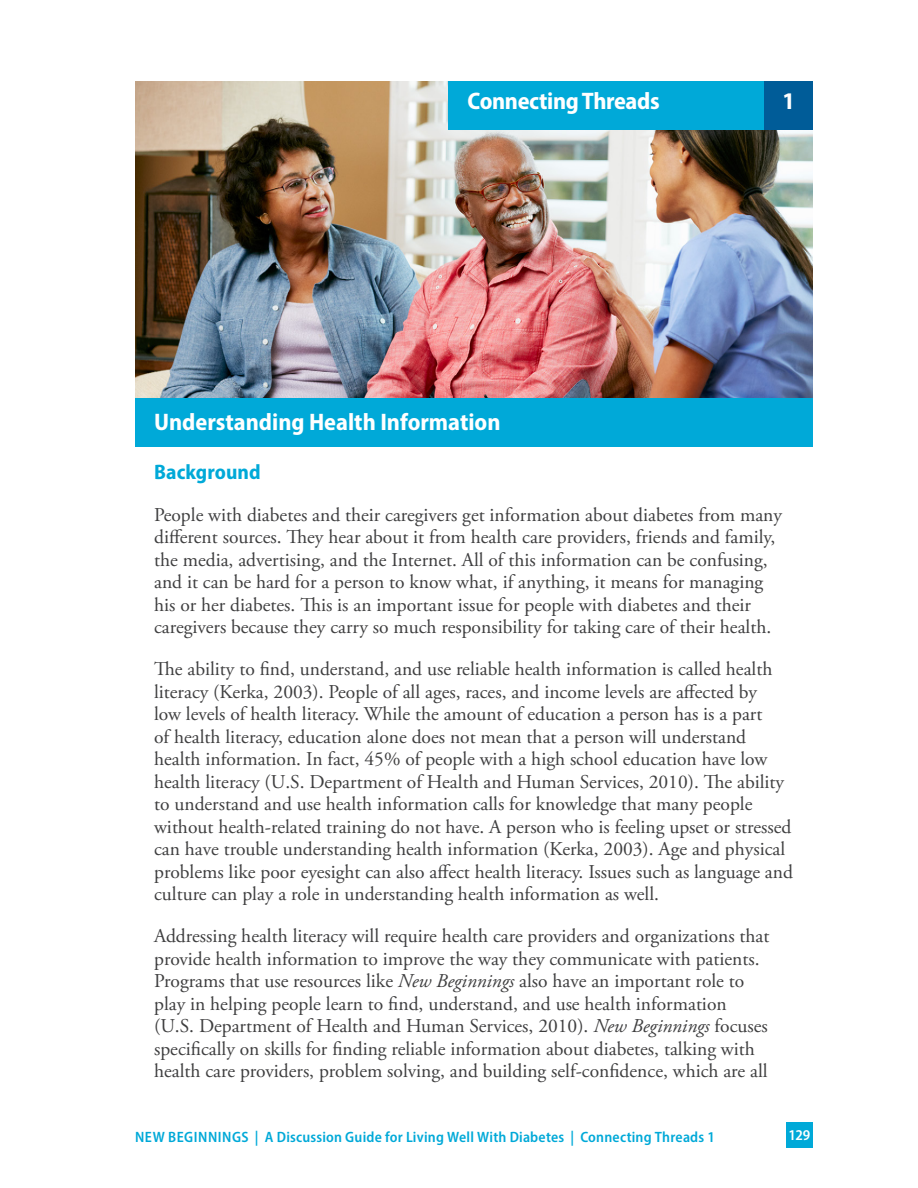
<style>
.page{position:relative;width:918px;height:1188px;background:#fff}
.page>*{position:absolute;margin:0;border:0;box-sizing:border-box;transform-origin:0 0}
.t1{font:700 semi-condensed 24px "Myriad Pro";color:#fff}
.t2{font:700 semi-condensed 21px "Myriad Pro";letter-spacing:.005em;color:#00a9d8}
.t3{font:19.5px/22.5px "Adobe Garamond Pro";color:#3e3e3f}
.t4{font:600 semi-condensed 15px "Myriad Pro";letter-spacing:.015em;color:#00a9d8}
.t5{font:600 semi-condensed 15px "Myriad Pro";color:#fff}
.s1{font-style:italic}
</style>
<div class="page">
<div style="left:786px;top:1122px;width:27px;height:26px;background:#00a9d8"></div>
<img style="left:135px;top:81px;width:678px;height:317px">
<div style="left:448px;top:81px;width:365px;height:49px;background:#00a9d8"></div>
<div style="left:764px;top:81px;width:49px;height:49px;background:#005c98"></div>
<div style="left:135px;top:398px;width:678px;height:49px;background:#00a9d8"></div>
<h2 class="t1" style="left:468px;top:85px;width:194px">Connecting Threads</h2>
<h2 class="t1" style="left:782px;top:85px;width:14px">1</h2>
<h2 class="t1" style="left:154px;top:407px;width:348px">Understanding Health Information</h2>
<h3 class="t2" style="left:154px;top:459px;width:108px">Background</h3>
<p class="t3" style="left:154px;top:504px;width:629px">People with diabetes and their caregivers get information about diabetes from many different sources. They hear about it from health care providers, friends and family, the media, advertising, and the Internet. All of this information can be confusing, and it can be hard for a person to know what, if anything, it means for managing his or her diabetes. This is an important issue for people with diabetes and their caregivers because they carry so much responsibility for taking care of their health.</p>
<p class="t3" style="left:154px;top:658px;width:640px">The ability to find, understand, and use reliable health information is called health literacy (Kerka, 2003). People of all ages, races, and income levels are affected by<br>low levels of health literacy. While the amount of education a person has is a part<br>of health literacy, education alone does not mean that a person will understand health information. In fact, 45% of people with a high school education have low health literacy (U.S. Department of Health and Human Services, 2010). The ability to understand and use health information calls for knowledge that many people without health-related training do not have. A person who is feeling upset or stressed can have trouble understanding health information (Kerka, 2003). Age and physical problems like poor eyesight can also affect health literacy. Issues such as language and culture can play a role in understanding health information as well.</p>
<p class="t3" style="left:154px;top:925px;width:617px">Addressing health literacy will require health care providers and organizations that provide health information to improve the way they communicate with patients.<br>Programs that use resources like <span class="s1">New Beginnings</span> also have an important role to play in helping people learn to find, understand, and use health information (U.S. Department of Health and Human Services, 2010). <span class="s1">New Beginnings</span> focuses specifically on skills for finding reliable information about diabetes, talking with health care providers, problem solving, and building self-confidence, which are all</p>
<p class="t4" style="left:135px;top:1128px;width:581px">NEW BEGINNINGS | A Discussion Guide for Living Well With Diabetes | Connecting Threads 1</p>
<p class="t5" style="left:789px;top:1126px;width:23px">129</p>
</div>
